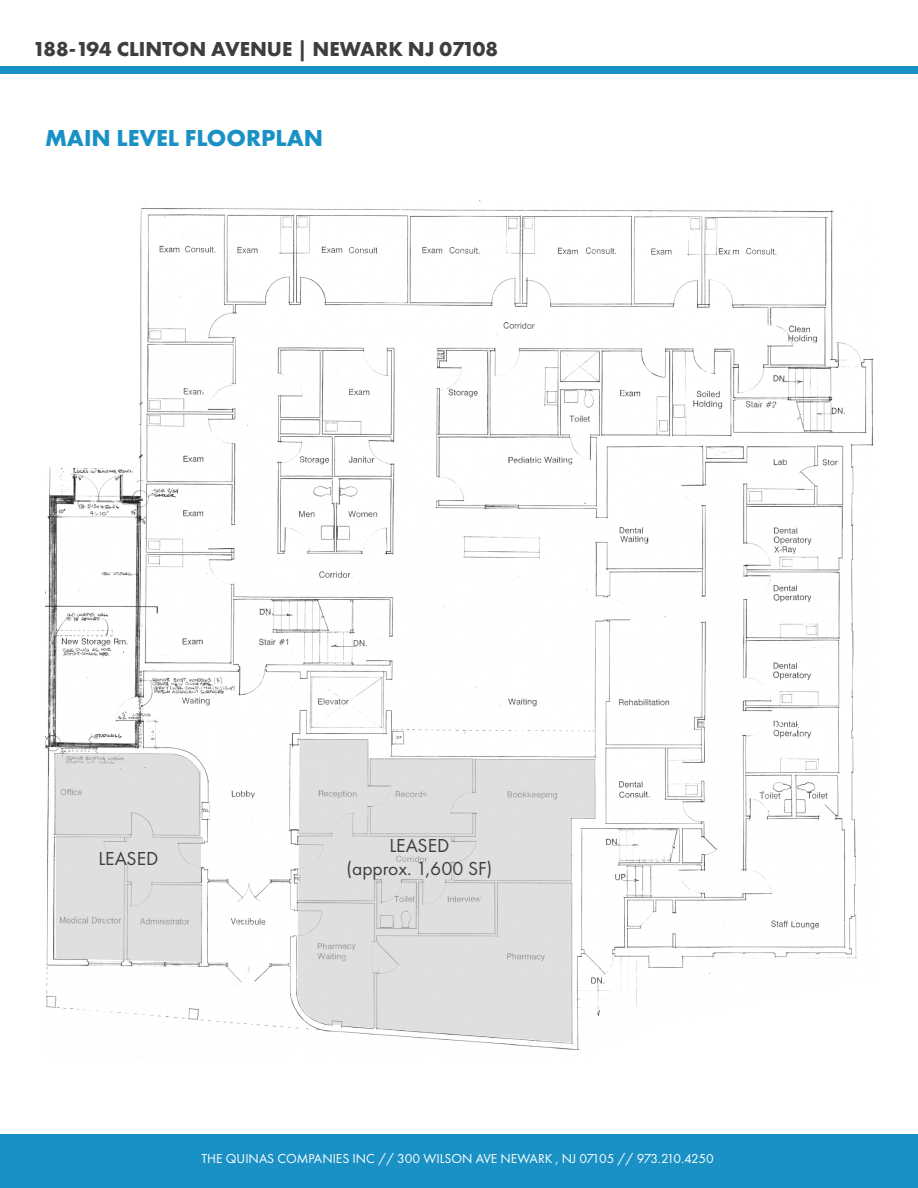
<style>
.page{position:relative;width:918px;height:1188px;background:#fff}
.page>*{position:absolute;margin:0;border:0;box-sizing:border-box;transform-origin:0 0}
.SUBHEADER{font:700 24px "Futura PT";color:#1a91c5}
.SUBHEADER-2{font:700 21px "Futura PT";color:#3e3e3f}
.TEXT{font:19.5px "Futura PT";color:#3e3e3f}
.t1{font:13.5px "Futura PT";color:#fff}
</style>
<div class="page">
<div style="left:1px;top:1134px;width:917px;height:54px;background:#1a91c5"></div>
<div style="left:0;top:67px;width:918px;height:7px;background:#1a91c5"></div>
<img style="left:45px;top:200px;width:829px;height:857px">
<svg style="left:297px;top:739px;width:299px;height:304px;background:#e0e0e1"></svg>
<svg style="left:56px;top:754px;width:145px;height:208px;background:#ddddde"></svg>
<p class="SUBHEADER-2" style="left:33px;top:35px;width:467px">188-194 CLINTON AVENUE | NEWARK NJ 07108</p>
<p class="SUBHEADER" style="left:45px;top:123px;width:280px">MAIN LEVEL FLOORPLAN</p>
<p class="TEXT" style="left:98px;top:847px;width:62px">LEASED</p>
<p class="TEXT" style="left:389px;top:834px;width:62px">LEASED</p>
<p class="TEXT" style="left:346px;top:857px;width:147px">(approx. 1,600 SF)</p>
<p class="t1" style="left:202px;top:1151px;width:514px">THE QUINAS COMPANIES INC // 300 WILSON AVE NEWARK , NJ 07105 // 973.210.4250</p>
</div>
